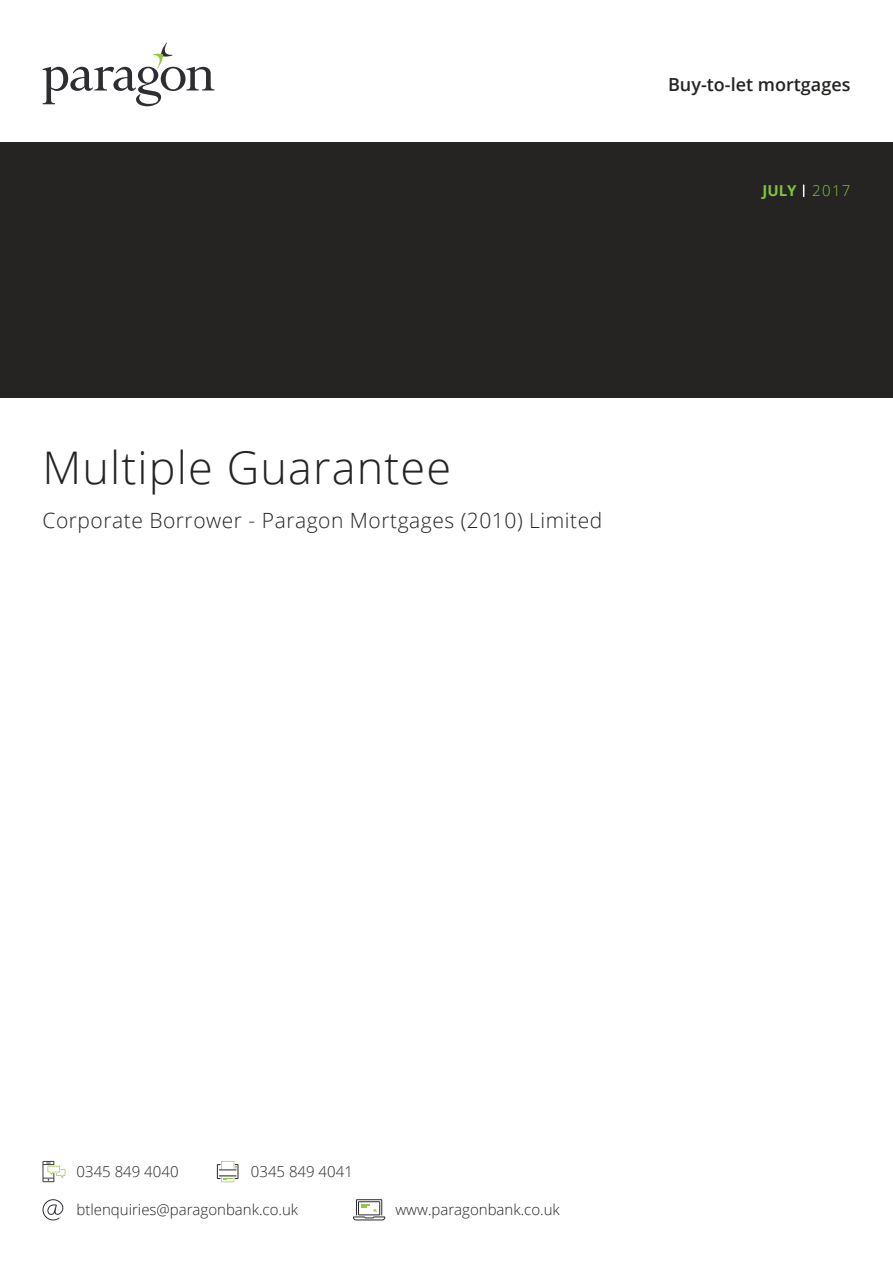
<style>
.page{position:relative;width:893px;height:1263px;background:#fff}
.page>*{position:absolute;margin:0;border:0;box-sizing:border-box;transform-origin:0 0}
.t1{font:300 45px "Open Sans";letter-spacing:.025em;color:#252423}
.t2{font:300 21px "Open Sans";letter-spacing:.025em;color:#252423}
._01__CoverTitle{font:600 18px "Open Sans";color:#252423}
.t3{font:300 15px "Open Sans";color:#252423}
._01__Header_Date{font:700 15px "Open Sans";color:#81c340}
._01__Header_Date-2{font:300 15px "Open Sans";color:#81c340}
</style>
<div class="page">
<svg style="left:43px;top:43px;width:171px;height:63px"></svg>
<div style="left:0;top:143px;width:893px;height:255px;background:#252423"></div>
<svg style="left:43px;top:1161px;width:22px;height:21px"></svg>
<svg style="left:217px;top:1161px;width:21px;height:21px"></svg>
<svg style="left:43px;top:1199px;width:20px;height:21px"></svg>
<svg style="left:353px;top:1199px;width:32px;height:21px"></svg>
<p class="_01__CoverTitle" style="left:668px;top:73px;width:184px">Buy-to-let mortgages</p>
<p class="_01__Header_Date" style="left:762px;top:180px;width:36px">JULY</p>
<p class="_01__Header_Date-2" style="left:812px;top:180px;width:40px">2017</p>
<p class="t1" style="left:43px;top:437px;width:410px">Multiple Guarantee</p>
<p class="t2" style="left:43px;top:506px;width:561px">Corporate Borrower - Paragon Mortgages (2010) Limited</p>
<p class="t3" style="left:77px;top:1161px;width:104px">0345 849 4040</p>
<p class="t3" style="left:251px;top:1161px;width:104px">0345 849 4041</p>
<p class="t3" style="left:77px;top:1199px;width:223px">btlenquiries@paragonbank.co.uk</p>
<p class="t3" style="left:395px;top:1199px;width:166px">www.paragonbank.co.uk</p>
</div>
